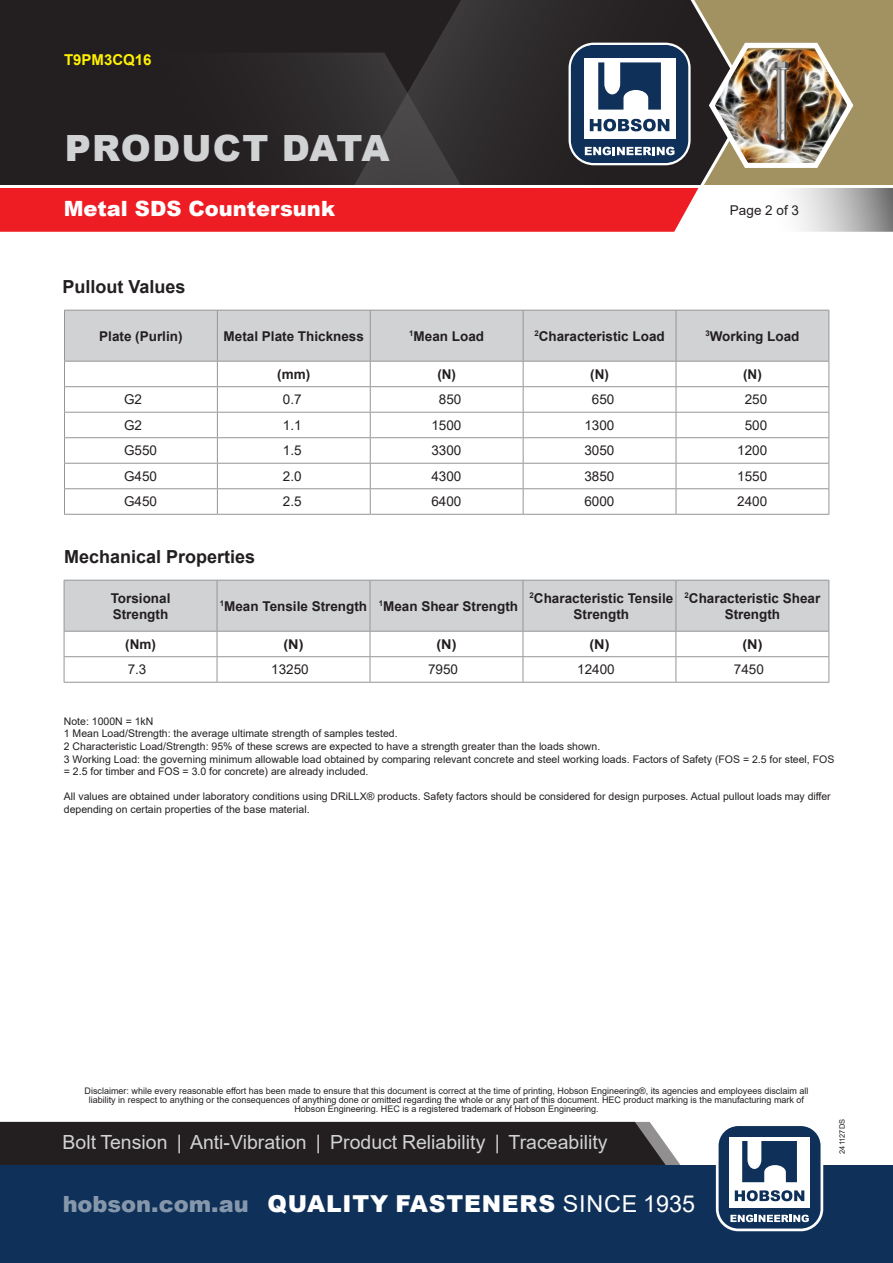
<style>
.page{position:relative;width:893px;height:1263px;background:#fff}
.page>*{position:absolute;margin:0;border:0;box-sizing:border-box;transform-origin:0 0}
.t1{font:900 36.15px "Arial";letter-spacing:.035em;color:#d1d2d4}
.t2{font:900 23.25px "Arial";letter-spacing:.035em;color:#fff}
.t3{font:900 21px "Arial";color:#fff}
.t4{font:19.5px "Arial";color:#d1d2d4}
.t5{font:700 18px "Arial";color:#231f20}
.t6{font:700 15px "Arial";color:#fff101}
.Prices{font:700 13.5px/16.2px "Arial";color:#231f20;text-align:center}
.Prices-2{font:13.5px "Arial";color:#231f20}
.Prices-3{font:700 13.5px "Arial";color:#231f20;scale:1.08 1}
.Headings{font:10.5px/12.6px "Arial";color:#231f20}
.t7{font:9px/9px "Arial";color:#231f20;text-align:center}
.t8{font:7.5px "Arial";color:#231f20}
.s1{font-size:22.5px}
.s2{font-weight:400}
</style>
<div class="page">
<div style="left:0;top:1122px;width:681px;height:43px;background:#231f20"></div>
<div style="left:0;top:1165px;width:893px;height:98px;background:#0f3159"></div>
<svg style="left:720px;top:1127px;width:102px;height:103px"></svg>
<div style="left:716px;top:1123px;width:107px;height:108px;border:3px solid #fff;border-radius:21px"></div>
<svg style="left:0;top:0;width:893px;height:232px;background:#684644"></svg>
<img style="left:773px;top:62px;width:17px;height:78px">
<svg style="left:64px;top:310px;width:765px;height:204px"></svg>
<hr style="left:64px;top:514px;width:153px;height:1px;background:#939598">
<hr style="left:217px;top:514px;width:153px;height:1px;background:#939598">
<hr style="left:370px;top:514px;width:153px;height:1px;background:#939598">
<hr style="left:523px;top:514px;width:153px;height:1px;background:#939598">
<hr style="left:676px;top:514px;width:153px;height:1px;background:#939598">
<svg style="left:64px;top:580px;width:765px;height:102px"></svg>
<hr style="left:64px;top:682px;width:153px;height:1px;background:#939598">
<hr style="left:217px;top:682px;width:153px;height:1px;background:#939598">
<hr style="left:370px;top:682px;width:153px;height:1px;background:#939598">
<hr style="left:523px;top:682px;width:153px;height:1px;background:#939598">
<hr style="left:676px;top:682px;width:153px;height:1px;background:#939598">
<h3 class="t6" style="left:64px;top:49px;width:89px">T9PM3CQ16</h3>
<h1 class="t1" style="left:65px;top:121px;width:326px">PRODUCT DATA</h1>
<h3 class="t3" style="left:64px;top:194px;width:273px">Metal SDS Countersunk</h3>
<p class="Prices-2" style="left:730px;top:201px;width:71px">Page 2 of 3</p>
<p class="t5" style="left:62px;top:274px;width:125px">Pullout Values</p>
<p class="Prices" style="left:99px;top:328px;width:85px">Plate (Purlin)</p>
<p class="Prices" style="left:224px;top:328px;width:142px">Metal Plate Thickness</p>
<p class="Prices" style="left:409px;top:328px;width:76px"><sup>1</sup>Mean Load</p>
<p class="Prices" style="left:534px;top:328px;width:132px"><sup>2</sup>Characteristic Load</p>
<p class="Prices" style="left:705px;top:328px;width:96px"><sup>3</sup>Working Load</p>
<p class="Prices" style="left:277px;top:366px;width:34px">(mm)</p>
<p class="Prices" style="left:437px;top:366px;width:20px">(N)</p>
<p class="Prices" style="left:590px;top:366px;width:20px">(N)</p>
<p class="Prices" style="left:743px;top:366px;width:20px">(N)</p>
<p class="Prices-2" style="left:124px;top:390px;width:20px">G2</p>
<p class="Prices-2" style="left:283px;top:390px;width:20px">0.7</p>
<p class="Prices-2" style="left:439px;top:390px;width:24px">850</p>
<p class="Prices-2" style="left:592px;top:390px;width:24px">650</p>
<p class="Prices-2" style="left:745px;top:390px;width:24px">250</p>
<p class="Prices-2" style="left:124px;top:416px;width:20px">G2</p>
<p class="Prices-2" style="left:283px;top:416px;width:20px">1.1</p>
<p class="Prices-2" style="left:431px;top:416px;width:32px">1500</p>
<p class="Prices-2" style="left:584px;top:416px;width:32px">1300</p>
<p class="Prices-2" style="left:745px;top:416px;width:24px">500</p>
<p class="Prices-2" style="left:124px;top:441px;width:35px">G550</p>
<p class="Prices-2" style="left:283px;top:441px;width:20px">1.5</p>
<p class="Prices-2" style="left:431px;top:441px;width:32px">3300</p>
<p class="Prices-2" style="left:584px;top:441px;width:32px">3050</p>
<p class="Prices-2" style="left:737px;top:441px;width:32px">1200</p>
<p class="Prices-2" style="left:124px;top:467px;width:35px">G450</p>
<p class="Prices-2" style="left:283px;top:467px;width:20px">2.0</p>
<p class="Prices-2" style="left:431px;top:467px;width:32px">4300</p>
<p class="Prices-2" style="left:584px;top:467px;width:32px">3850</p>
<p class="Prices-2" style="left:737px;top:467px;width:32px">1550</p>
<p class="Prices-2" style="left:124px;top:492px;width:35px">G450</p>
<p class="Prices-2" style="left:283px;top:492px;width:20px">2.5</p>
<p class="Prices-2" style="left:431px;top:492px;width:32px">6400</p>
<p class="Prices-2" style="left:584px;top:492px;width:32px">6000</p>
<p class="Prices-2" style="left:737px;top:492px;width:32px">2400</p>
<p class="t5" style="left:64px;top:544px;width:193px">Mechanical Properties</p>
<p class="Prices" style="left:111px;top:590px;width:61px;text-align:left">Torsional<br>Strength</p>
<p class="Prices" style="left:220px;top:598px;width:149px"><sup>1</sup>Mean Tensile Strength</p>
<p class="Prices" style="left:379px;top:598px;width:141px"><sup>1</sup>Mean Shear Strength</p>
<p class="Prices" style="left:530px;top:590px;width:145px"><sup>2</sup>Characteristic Tensile<br>Strength</p>
<p class="Prices" style="left:685px;top:590px;width:137px"><sup>2</sup>Characteristic Shear<br>Strength</p>
<p class="Prices" style="left:125px;top:636px;width:32px">(Nm)</p>
<p class="Prices-3" style="left:283px;top:635px;width:20px">(N)</p>
<p class="Prices-3" style="left:436px;top:635px;width:20px">(N)</p>
<p class="Prices-3" style="left:589px;top:635px;width:20px">(N)</p>
<p class="Prices-3" style="left:742px;top:635px;width:20px">(N)</p>
<p class="Prices-2" style="left:128px;top:660px;width:20px">7.3</p>
<p class="Prices-2" style="left:271px;top:660px;width:39px">13250</p>
<p class="Prices-2" style="left:428px;top:660px;width:32px">7950</p>
<p class="Prices-2" style="left:577px;top:660px;width:39px">12400</p>
<p class="Prices-2" style="left:734px;top:660px;width:32px">7450</p>
<p class="Headings" style="left:64px;top:715px;width:91px">Note: 1000N = 1kN</p>
<p class="Headings" style="left:64px;top:727px;width:335px">1 Mean Load/Strength: the average ultimate strength of samples tested.</p>
<p class="Headings" style="left:64px;top:740px;width:538px">2 Characteristic Load/Strength: 95% of these screws are expected to have a strength greater than the loads shown.</p>
<p class="Headings" style="left:64px;top:752px;width:772px">3 Working Load: the governing minimum allowable load obtained by comparing relevant concrete and steel working loads. Factors of Safety (FOS = 2.5 for steel, FOS = 2.5 for timber and FOS = 3.0 for concrete) are already included.</p>
<p class="Headings" style="left:64px;top:790px;width:768px">All values are obtained under laboratory conditions using DRiLLX® products. Safety factors should be considered for design purposes. Actual pullout loads may differ depending on certain properties of the base material.</p>
<p class="t7" style="left:85px;top:1086px;width:725px">Disclaimer: while every reasonable effort has been made to ensure that this document is correct at the time of printing, Hobson Engineering®, its agencies and employees disclaim all liability in respect to anything or the consequences of anything done or omitted regarding the whole or any part of this document. HEC product marking is the manufacturing mark of<br>Hobson Engineering. HEC is a registered trademark of Hobson Engineering.</p>
<h3 class="t4" style="left:63px;top:1129px;width:546px">Bolt Tension | Anti-Vibration | Product Reliability | Traceability</h3>
<h2 class="t2" style="left:63px;top:1187px;width:634px"><span class="s1">hobson.com.au</span> QUALITY FASTENERS <span class="s2">SINCE 1935</span></h2>
<p class="t8" style="left:837px;top:1154px;width:36px;rotate:-90deg">241127DS</p>
</div>
